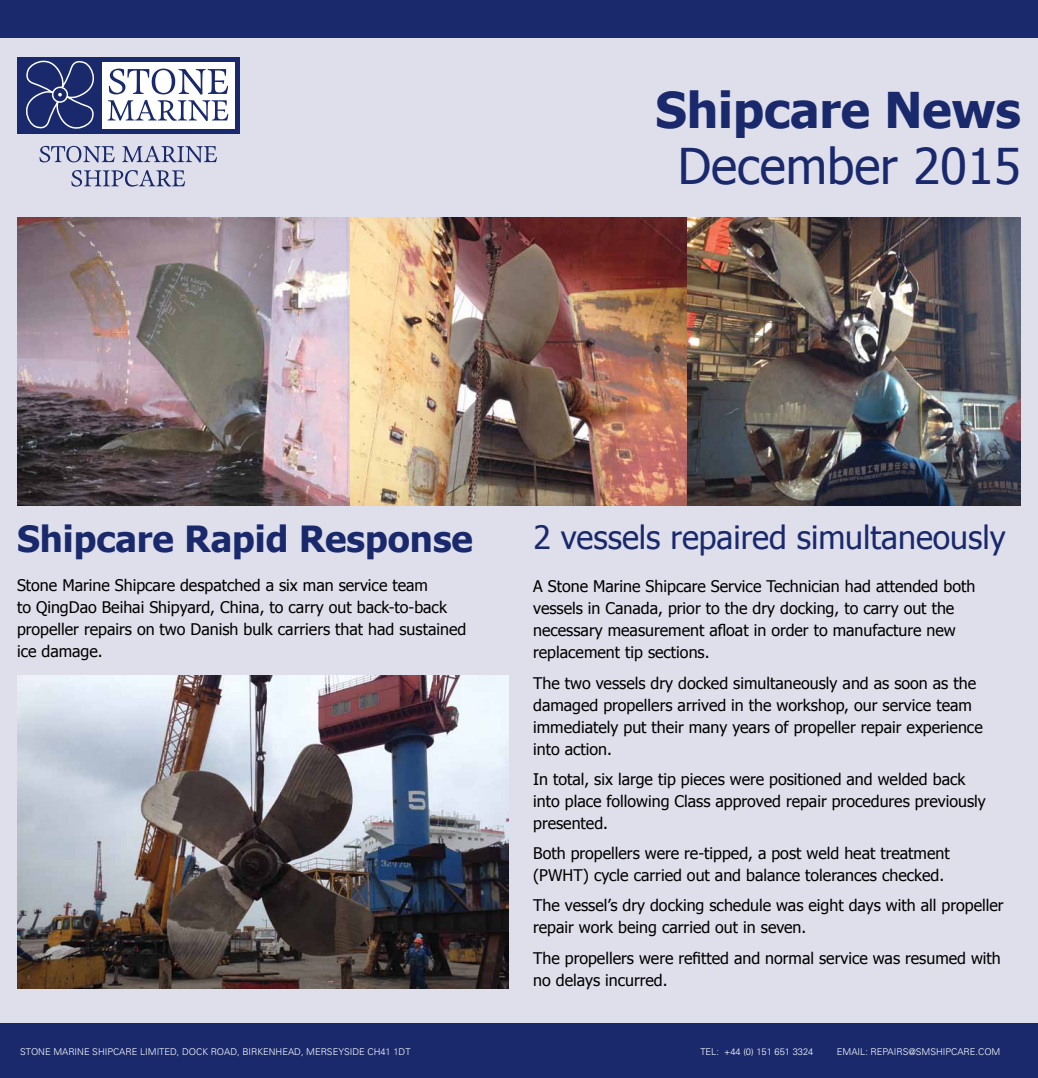
<style>
.page{position:relative;width:1038px;height:1078px;background:#fff}
.page>*{position:absolute;margin:0;border:0;box-sizing:border-box;transform-origin:0 0}
.t1{font:700 49.2px "Tahoma";color:#19296c}
.t2{font:49.2px "Tahoma";color:#19296c}
.t3{font:700 36px "Tahoma";color:#19296c}
.t4{font:32px "Tahoma";color:#19296c}
.t5{font:16px/22px "Tahoma";color:#000}
.t6{font:300 9.4px "Univers";color:#fff}
</style>
<div class="page">
<div style="left:0;top:28px;width:1037px;height:1035px;background:#dfdfeb"></div>
<img style="left:17px;top:217px;width:670px;height:288px">
<img style="left:17px;top:675px;width:491px;height:313px">
<img style="left:687px;top:217px;width:333px;height:288px">
<div style="left:0;top:0;width:1037px;height:38px;background:#19296c"></div>
<div style="left:17px;top:57px;width:222px;height:76px;background:linear-gradient(to bottom,#19296c,#19296c)"></div>
<div style="left:102px;top:62px;width:132px;height:66px;background:#fff"></div>
<svg style="left:17px;top:57px;width:211px;height:77px"></svg>
<svg style="left:40px;top:146px;width:75px;height:16px"></svg>
<svg style="left:122px;top:146px;width:95px;height:16px"></svg>
<svg style="left:71px;top:170px;width:114px;height:16px"></svg>
<div style="left:0;top:1022px;width:1037px;height:55px;background:#19296c"></div>
<h1 class="t1" style="left:655px;top:79px;width:367px">Shipcare News</h1>
<h1 class="t2" style="left:677px;top:135px;width:344px">December 2015</h1>
<h3 class="t4" style="left:533px;top:516px;width:474px">2 vessels repaired simultaneously</h3>
<h2 class="t3" style="left:17px;top:515px;width:457px">Shipcare Rapid Response</h2>
<p class="t5" style="left:17px;top:573px;width:451px">Stone Marine Shipcare despatched a six man service team<br>to QingDao Beihai Shipyard, China, to carry out back-to-back propeller repairs on two Danish bulk carriers that had sustained ice damage.</p>
<p class="t5" style="left:533px;top:575px;width:443px">A Stone Marine Shipcare Service Technician had attended both vessels in Canada, prior to the dry docking, to carry out the necessary measurement afloat in order to manufacture new replacement tip sections.</p>
<p class="t5" style="left:533px;top:671px;width:451px">The two vessels dry docked simultaneously and as soon as the damaged propellers arrived in the workshop, our service team immediately put their many years of propeller repair experience into action.</p>
<p class="t5" style="left:533px;top:767px;width:454px">In total, six large tip pieces were positioned and welded back into place following Class approved repair procedures previously presented.</p>
<p class="t5" style="left:533px;top:841px;width:418px">Both propellers were re-tipped, a post weld heat treatment (PWHT) cycle carried out and balance tolerances checked.</p>
<p class="t5" style="left:533px;top:893px;width:472px">The vessel’s dry docking schedule was eight days with all propeller repair work being carried out in seven.</p>
<p class="t5" style="left:533px;top:945px;width:469px">The propellers were refitted and normal service was resumed with no delays incurred.</p>
<p class="t6" style="left:20px;top:1046px;width:385px">STONE MARINE SHIPCARE LIM ITED, DOCK ROAD, BIRKENHEAD, MERSEYSIDE CH41 1DT</p>
<p class="t6" style="left:700px;top:1046px;width:115px">TE L: +44 (0) 151 651 3324</p>
<p class="t6" style="left:836px;top:1046px;width:87px">E MAI L: REPAIRS@SMS</p>
<p class="t6" style="left:936px;top:1046px;width:64px">HIPCARE.COM</p>
</div>
